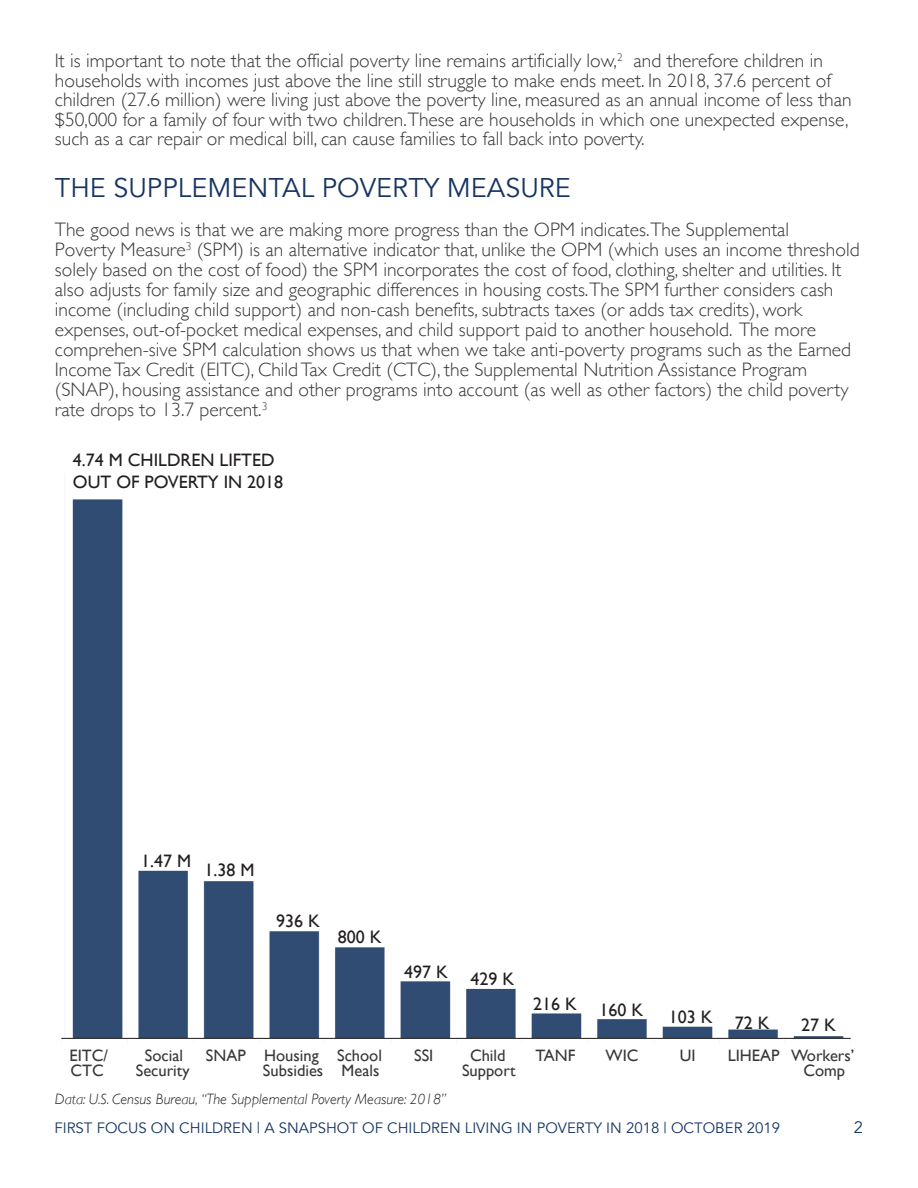
<style>
.page{position:relative;width:918px;height:1188px;background:#fff}
.page>*{position:absolute;margin:0;border:0;box-sizing:border-box;transform-origin:0 0}
.t1{font:27px "Avenir";color:#173561}
.t2{font:300 19.5px/20px "Gill Sans";color:#373837}
.t3{font:18px/21.6px "Gill Sans";color:#231f20}
.t4{font:16.5px "Gill Sans";color:#373837}
.t5{font:16.5px "Avenir";color:#163561}
.t6{font:15px "Avenir";color:#163561}
.t7{font:italic 300 15px "Gill Sans";color:#231f20}
</style>
<div class="page">
<img style="left:64px;top:499px;width:787px;height:539px">
<hr style="left:62px;top:1038px;width:788px;height:1px;background:#191919">
<p class="t2" style="left:55px;top:50px;width:798px;line-height:19.5px">It is important to note that the official poverty line remains artificially low,<sup>2</sup> and therefore children in households with incomes just above the line still struggle to make ends meet. In 2018, 37.6 percent of children (27.6 million) were living just above the poverty line, measured as an annual income of less than $50,000 for a family of four with two children. These are households in which one unexpected expense, such as a car repair or medical bill, can cause families to fall back into poverty.</p>
<h1 class="t1" style="left:55px;top:172px;width:518px">THE SUPPLEMENTAL POVERTY MEASURE</h1>
<p class="t2" style="left:55px;top:219px;width:806px">The good news is that we are making more progress than the OPM indicates. The Supplemental<br>Poverty Measure<sup>3</sup> (SPM) is an alternative indicator that, unlike the OPM (which uses an income threshold solely based on the cost of food) the SPM incorporates the cost of food, clothing, shelter and utilities. It also adjusts for family size and geographic differences in housing costs. The SPM further considers cash income (including child support) and non-cash benefi ts, subtracts taxes (or adds tax credits), work expenses, out-of-pocket medical expenses, and child support paid to another household. The more comprehen-sive SPM calculation shows us that when we take anti-poverty programs such as the Earned Income Tax Credit (EITC), Child Tax Credit (CTC), the Supplemental Nutrition Assistance Program (SNAP), housing assistance and other programs into account (as well as other factors) the child poverty rate drops to 13.7 percent.<sup>3</sup></p>
<p class="t3" style="left:73px;top:449px;width:212px">4.74 M CHILDREN LIFTED<br>OUT OF POVERTY IN 2018</p>
<p class="t3" style="left:141px;top:850px;width:52px">1.47 M</p>
<p class="t3" style="left:205px;top:859px;width:52px">1.38 M</p>
<p class="t3" style="left:276px;top:910px;width:45px">936 K</p>
<p class="t3" style="left:338px;top:926px;width:45px">800 K</p>
<p class="t3" style="left:404px;top:965px;width:112px">497 K 429 K</p>
<p class="t3" style="left:533px;top:996px;width:112px">216 K 160 K</p>
<p class="t3" style="left:669px;top:1006px;width:103px">103 K 72 K</p>
<p class="t3" style="left:801px;top:1014px;width:36px">27 K</p>
<p class="t4" style="left:69px;top:1046px;width:40px">EITC/</p>
<p class="t4" style="left:145px;top:1046px;width:40px">Social</p>
<p class="t4" style="left:206px;top:1046px;width:178px">SNAP Housing School</p>
<p class="t4" style="left:414px;top:1046px;width:21px">SSI</p>
<p class="t4" style="left:470px;top:1046px;width:37px">Child</p>
<p class="t4" style="left:536px;top:1046px;width:41px">TANF</p>
<p class="t4" style="left:606px;top:1046px;width:34px">WIC</p>
<p class="t4" style="left:680px;top:1046px;width:17px">UI</p>
<p class="t4" style="left:728px;top:1046px;width:128px">LIHEAP Workers’</p>
<p class="t4" style="left:70px;top:1061px;width:35px">CTC</p>
<p class="t4" style="left:136px;top:1061px;width:55px">Security</p>
<p class="t4" style="left:263px;top:1061px;width:118px">Subsidies Meals</p>
<p class="t4" style="left:462px;top:1061px;width:55px">Support</p>
<p class="t4" style="left:803px;top:1061px;width:43px">Comp</p>
<p class="t7" style="left:55px;top:1091px;width:393px">Data: U.S. Census Bureau, “The Supplemental Poverty Measure: 2018”</p>
<p class="t6" style="left:54px;top:1119px;width:727px">FIRST FOCUS ON CHILDREN | A SNAPSHOT OF CHILDREN LIVING IN POVERTY IN 2018 | OCTOBER 2019</p>
<p class="t5" style="left:854px;top:1117px;width:11px">2</p>
</div>
